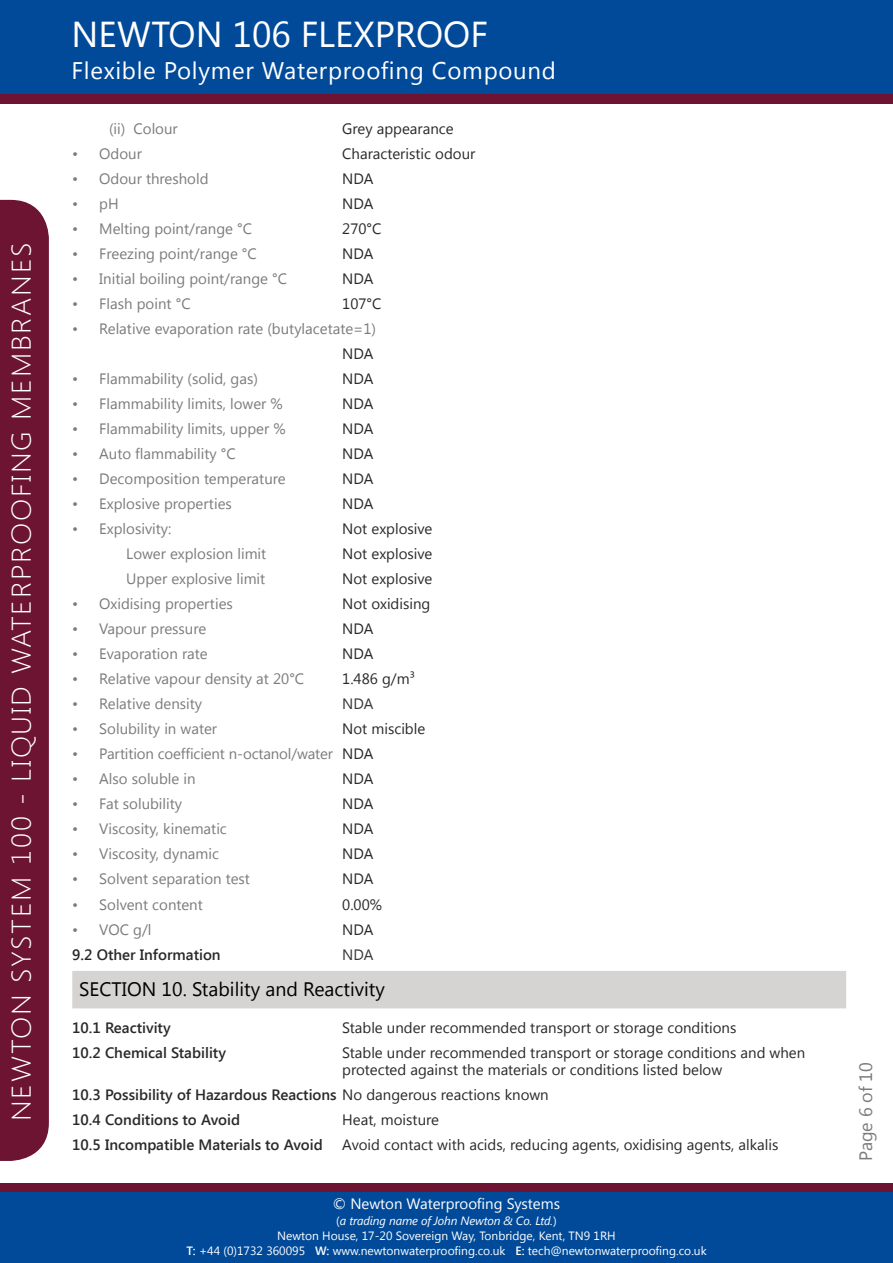
<style>
.page{position:relative;width:893px;height:1263px;background:#fff}
.page>*{position:absolute;margin:0;border:0;box-sizing:border-box;transform-origin:0 0}
.t1{font:36px "Segoe UI";color:#fff}
.t2{font:300 27px "Segoe UI";letter-spacing:.06em;color:#fff;scale:1.08 1}
.t3{font:24px "Segoe UI";letter-spacing:.03em;color:#fff}
.t4{font:19.5px "Segoe UI";color:#000}
.t5{font:18px "Segoe UI";color:#7b7b7b}
.t6{font:15px "Segoe UI";color:#7b7b7b}
.t7{font:15px/16.5px "Segoe UI";color:#292929}
.t8{font:600 15px/25px "Segoe UI";color:#292929}
.t9{font:15px "Segoe UI";color:#7c7c7b}
.t10{font:15px "Segoe UI";color:#fff}
.t11{font:15px "Segoe UI";letter-spacing:-.01em;color:#383838}
.t12{font:12px/15.6px "Segoe UI";color:#fff;text-align:center}
.s1{color:#292929}
.s2{font-style:inherit}
.s3{font-weight:400}
.s4{font-style:italic}
.s5{font-weight:600}
</style>
<div class="page">
<div style="left:0;top:200px;width:49px;height:961px;background:#6d1432"></div>
<div style="left:0;top:1191px;width:893px;height:72px;background:#014a99"></div>
<div style="left:0;top:1183px;width:893px;height:8px;background:#6d1432"></div>
<div style="left:0;top:0;width:893px;height:94px;background:#014a99"></div>
<div style="left:0;top:94px;width:893px;height:9px;background:#6d1432"></div>
<div style="left:72px;top:971px;width:774px;height:37px;background:#d5d4d3"></div>
<h2 class="t2" style="left:3px;top:1121px;width:815px;rotate:-90deg">NEWTON SYSTEM 100 - LIQUID WATERPROOFING MEMBRANES</h2>
<h1 class="t1" style="left:71px;top:9px;width:418px">NEWTON 106 FLEXPROOF</h1>
<h3 class="t3" style="left:71px;top:54px;width:486px">Flexible Polymer Waterproofing Compound</h3>
<p class="t6" style="left:109px;top:118px;width:70px">(ii) Colour</p>
<p class="t7" style="left:342px;top:120px;width:113px">Grey appearance</p>
<p class="t6" style="left:72px;top:143px;width:71px">• Odour</p>
<p class="t7" style="left:342px;top:145px;width:135px">Characteristic odour</p>
<p class="t6" style="left:72px;top:169px;width:138px">• Odour threshold</p>
<p class="t7" style="left:342px;top:170px;width:33px">NDA</p>
<p class="t6" style="left:72px;top:194px;width:48px">• pH</p>
<p class="t7" style="left:342px;top:195px;width:33px">NDA</p>
<p class="t6" style="left:72px;top:219px;width:181px">• Melting point/range °C</p>
<p class="t7" style="left:342px;top:220px;width:41px">270°C</p>
<p class="t6" style="left:72px;top:244px;width:186px">• Freezing point/range °C</p>
<p class="t7" style="left:342px;top:245px;width:33px">NDA</p>
<p class="t6" style="left:72px;top:269px;width:216px">• Initial boiling point/range °C</p>
<p class="t7" style="left:342px;top:270px;width:33px">NDA</p>
<p class="t6" style="left:72px;top:294px;width:120px">• Flash point °C</p>
<p class="t7" style="left:342px;top:295px;width:41px">107°C</p>
<p class="t6" style="left:72px;top:319px;width:305px">• Relative evaporation rate (butylacetate=1)</p>
<p class="t7" style="left:342px;top:345px;width:33px">NDA</p>
<p class="t6" style="left:72px;top:369px;width:187px">• Flammability (solid, gas)</p>
<p class="t7" style="left:342px;top:370px;width:33px">NDA</p>
<p class="t6" style="left:72px;top:394px;width:212px">• Flammability limits, lower %</p>
<p class="t7" style="left:342px;top:395px;width:33px">NDA</p>
<p class="t6" style="left:72px;top:419px;width:215px">• Flammability limits, upper %</p>
<p class="t7" style="left:342px;top:420px;width:33px">NDA</p>
<p class="t6" style="left:72px;top:444px;width:165px">• Auto flammability °C</p>
<p class="t7" style="left:342px;top:445px;width:33px">NDA</p>
<p class="t6" style="left:72px;top:469px;width:215px">• Decomposition temperature</p>
<p class="t7" style="left:342px;top:470px;width:33px">NDA</p>
<p class="t6" style="left:72px;top:494px;width:161px">• Explosive properties</p>
<p class="t7" style="left:342px;top:495px;width:33px">NDA</p>
<p class="t6" style="left:72px;top:519px;width:101px">• Explosivity:</p>
<p class="t7" style="left:342px;top:520px;width:92px">Not explosive</p>
<p class="t6" style="left:126px;top:544px;width:142px">Lower explosion limit</p>
<p class="t7" style="left:342px;top:545px;width:92px">Not explosive</p>
<p class="t6" style="left:126px;top:569px;width:141px">Upper explosive limit</p>
<p class="t7" style="left:342px;top:570px;width:92px">Not explosive</p>
<p class="t6" style="left:72px;top:594px;width:162px">• Oxidising properties</p>
<p class="t7" style="left:342px;top:595px;width:90px">Not oxidising</p>
<p class="t6" style="left:72px;top:619px;width:136px">• Vapour pressure</p>
<p class="t7" style="left:342px;top:620px;width:33px">NDA</p>
<p class="t6" style="left:72px;top:644px;width:137px">• Evaporation rate</p>
<p class="t7" style="left:342px;top:645px;width:33px">NDA</p>
<p class="t6" style="left:72px;top:669px;width:233px">• Relative vapour density at 20°C</p>
<p class="t7" style="left:342px;top:670px;width:74px">1.486 g/m³</p>
<p class="t9" style="left:72px;top:694px;width:131px">• Relative density</p>
<p class="t11" style="left:342px;top:694px;width:33px">NDA</p>
<p class="t9" style="left:72px;top:719px;width:146px">• Solubility in water</p>
<p class="t7" style="left:342px;top:720px;width:84px">Not miscible</p>
<p class="t6" style="left:72px;top:744px;width:303px">• Partition coefficient n-octanol/water <span class="s1">NDA</span></p>
<p class="t6" style="left:72px;top:769px;width:125px">• Also soluble in</p>
<p class="t7" style="left:342px;top:770px;width:33px">NDA</p>
<p class="t6" style="left:72px;top:794px;width:111px">• Fat solubility</p>
<p class="t7" style="left:342px;top:795px;width:33px">NDA</p>
<p class="t6" style="left:72px;top:819px;width:156px">• Viscosity, kinematic</p>
<p class="t7" style="left:342px;top:820px;width:33px">NDA</p>
<p class="t6" style="left:72px;top:844px;width:148px">• Viscosity, dynamic</p>
<p class="t7" style="left:342px;top:845px;width:33px">NDA</p>
<p class="t6" style="left:72px;top:869px;width:179px">• Solvent separation test</p>
<p class="t7" style="left:342px;top:870px;width:33px">NDA</p>
<p class="t6" style="left:72px;top:894px;width:132px">• Solvent content</p>
<p class="t7" style="left:342px;top:895px;width:41px">0.00%</p>
<p class="t6" style="left:72px;top:919px;width:81px">• VOC g/l</p>
<p class="t7" style="left:342px;top:920px;width:33px">NDA</p>
<p class="t8" style="left:72px;top:941px;width:150px">9.2 Other <span class="s2">I</span>nformation</p>
<p class="t11" style="left:342px;top:944px;width:33px">NDA</p>
<h3 class="t4" style="left:79px;top:975px;width:307px">SECTION 10. Stability and Reactivity</h3>
<p class="t8" style="left:72px;top:1015px;width:100px">10.1 Reactivity</p>
<p class="t7" style="left:342px;top:1019px;width:396px">Stable under recommended transport or storage conditions</p>
<p class="t8" style="left:72px;top:1040px;width:155px">10.2 Chemical Stability</p>
<p class="t7" style="left:342px;top:1044px;width:464px">Stable under recommended transport or storage conditions and when protected against the materials or conditions listed below</p>
<p class="t8" style="left:72px;top:1081px;width:478px">10.3 Possibility of Hazardous Reactions <span class="s3">No dangerous reactions known<br></span>10.4 Conditions to Avoid</p>
<p class="t7" style="left:342px;top:1111px;width:98px">Heat, moisture</p>
<p class="t8" style="left:72px;top:1131px;width:252px">10.5 Incompatible Materials to Avoid</p>
<p class="t7" style="left:342px;top:1136px;width:438px">Avoid contact with acids, reducing agents, oxidising agents, alkalis</p>
<p class="t10" style="left:333px;top:1193px;width:229px">© Newton Waterproofing Systems</p>
<p class="t12" style="left:277px;top:1212px;width:340px">(<span class="s4">a trading name of John Newton &amp; Co. Ltd.</span>)<br>Newton House, 17-20 Sovereign Way, Tonbridge, Kent, TN9 1RH</p>
<p class="t12" style="left:186px;top:1242px;width:522px"><span class="s5">T:</span> +44 (0)1732 360095 <span class="s5">W:</span> www.newtonwaterproofing.co.uk <span class="s5">E:</span> tech@newtonwaterproofing.co.uk</p>
<p class="t5" style="left:853px;top:1161px;width:100px;rotate:-90deg">Page 6 of 10</p>
</div>
